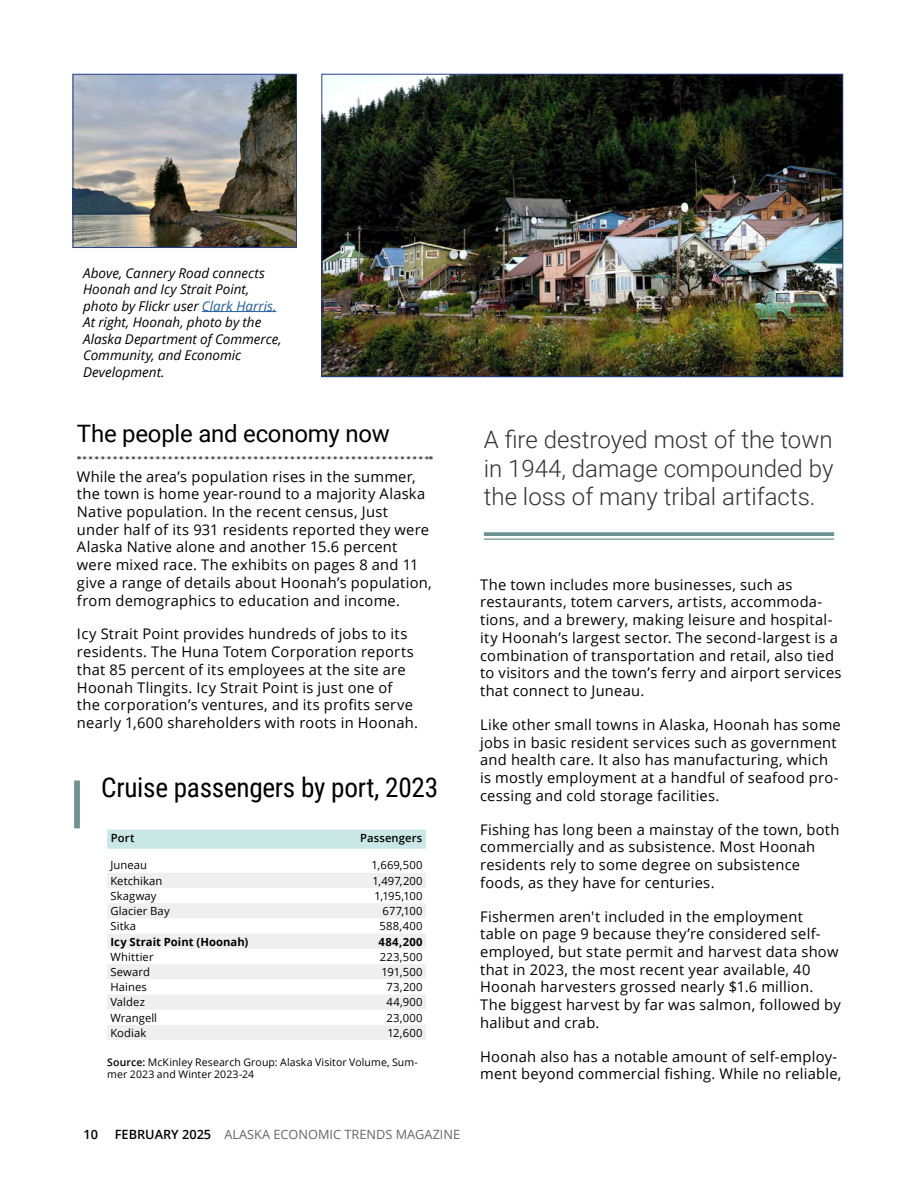
<style>
.page{position:relative;width:918px;height:1188px;background:#fff}
.page>*{position:absolute;margin:0;border:0;box-sizing:border-box;transform-origin:0 0}
.Page_Number_-_Align_Left{font:27.15px "Roboto Condensed";letter-spacing:-.01em;color:#000}
.Page_Number_-_Align_Left-2{font:300 24px/28.5px "Roboto";color:#333;text-align:justify}
.Article_subheads{font:24px "Roboto";letter-spacing:-.01em;color:#000}
.Text{font:14.7px/17.7px "Open Sans";letter-spacing:.015em;color:#000}
.Page_Number_-_Align_Left-3{font:italic 13.5px/16.5px "Open Sans";color:#000}
.t1{font:12.75px "Open Sans";color:#666}
.t2{font:600 12.75px "Open Sans";color:#000}
.Page_Number_-_Align_Left-4{font:11.25px "Open Sans";letter-spacing:.01em;color:#000}
.Page_Number_-_Align_Left-5{font:700 11.25px "Open Sans";letter-spacing:.005em;color:#000}
.Page_Number_-_Align_Left-6{font:600 11.25px "Open Sans";letter-spacing:.01em;color:#000}
.Page_Number_-_Align_Left-7{font:10.5px/12px "Open Sans";letter-spacing:.01em;color:#000}
.s1{color:#215e9e}
.s2{font-weight:600}
.s3{font-weight:600;color:#000}
</style>
<div class="page">
<img style="left:323px;top:76px;width:518px;height:299px">
<div style="left:321px;top:74px;width:522px;height:303px;border:1px solid #25408f"></div>
<img style="left:75px;top:76px;width:220px;height:170px">
<div style="left:73px;top:74px;width:224px;height:174px;border:1px solid #25408f"></div>
<svg style="left:78px;top:456px;width:353px;height:3px"></svg>
<svg style="left:484px;top:532px;width:350px;height:4px"></svg>
<hr style="left:484px;top:539px;width:350px;height:1px;background:#6a9392">
<div style="left:107px;top:830px;width:319px;height:19px;background:#c9e8e5"></div>
<svg style="left:107px;top:873px;width:319px;height:167px;fill:#efeff0"></svg>
<div style="left:74px;top:781px;width:6px;height:47px;background:#6a9392"></div>
<hr style="left:202px;top:311px;width:74px;height:1px;background:#215e9e">
<p class="Page_Number_-_Align_Left-3" style="left:83px;top:264px;width:200px">Above, Cannery Road connects<br>Hoonah and Icy Strait Point, photo by Flickr user <span class="s1">Clark Harris.<br></span>At right, Hoonah, photo by the<br>Alaska Department of Commerce,<br>Community, and Economic<br>Development.</p>
<p class="Article_subheads" style="left:77px;top:417px;width:314px">The people and economy now</p>
<p class="Text" style="left:77px;top:467px;width:356px">While the area’s population rises in the summer, the town is home year-round to a majority Alaska Native population. In the recent census, Just under half of its 931 residents reported they were Alaska Native alone and another 15.6 percent were mixed race. The exhibits on pages 8 and 11 give a range of details about Hoonah’s population, from demographics to education and income.</p>
<p class="Text" style="left:77px;top:625px;width:343px">Icy Strait Point provides hundreds of jobs to its residents. The Huna Totem Corporation reports that 85 percent of its employees at the site are Hoonah Tlingits. Icy Strait Point is just one of the corporation’s ventures, and its profits serve nearly 1,600 shareholders with roots in Hoonah.</p>
<p class="Page_Number_-_Align_Left" style="left:101px;top:768px;width:338px">Cruise passengers by port, 2023</p>
<p class="Page_Number_-_Align_Left-6" style="left:111px;top:830px;width:25px">Port</p>
<p class="Page_Number_-_Align_Left-6" style="left:360px;top:830px;width:64px">Passengers</p>
<p class="Page_Number_-_Align_Left-4" style="left:110px;top:858px;width:38px">Juneau</p>
<p class="Page_Number_-_Align_Left-4" style="left:372px;top:858px;width:53px">1,669,500</p>
<p class="Page_Number_-_Align_Left-4" style="left:110px;top:873px;width:53px">Ketchikan</p>
<p class="Page_Number_-_Align_Left-4" style="left:372px;top:873px;width:52px">1,497,200</p>
<p class="Page_Number_-_Align_Left-4" style="left:110px;top:888px;width:48px">Skagway</p>
<p class="Page_Number_-_Align_Left-4" style="left:374px;top:888px;width:50px">1,195,100</p>
<p class="Page_Number_-_Align_Left-4" style="left:110px;top:903px;width:61px">Glacier Bay</p>
<p class="Page_Number_-_Align_Left-4" style="left:383px;top:903px;width:42px">677,100</p>
<p class="Page_Number_-_Align_Left-4" style="left:110px;top:919px;width:27px">Sitka</p>
<p class="Page_Number_-_Align_Left-4" style="left:380px;top:919px;width:45px">588,400</p>
<p class="Page_Number_-_Align_Left-5" style="left:110px;top:934px;width:139px">Icy Strait Point (Hoonah)</p>
<p class="Page_Number_-_Align_Left-5" style="left:379px;top:934px;width:46px">484,200</p>
<p class="Page_Number_-_Align_Left-4" style="left:110px;top:949px;width:45px">Whittier</p>
<p class="Page_Number_-_Align_Left-4" style="left:380px;top:949px;width:44px">223,500</p>
<p class="Page_Number_-_Align_Left-4" style="left:110px;top:964px;width:41px">Seward</p>
<p class="Page_Number_-_Align_Left-4" style="left:382px;top:964px;width:43px">191,500</p>
<p class="Page_Number_-_Align_Left-4" style="left:110px;top:979px;width:38px">Haines</p>
<p class="Page_Number_-_Align_Left-4" style="left:387px;top:979px;width:38px">73,200</p>
<p class="Page_Number_-_Align_Left-4" style="left:110px;top:995px;width:36px">Valdez</p>
<p class="Page_Number_-_Align_Left-4" style="left:386px;top:995px;width:38px">44,900</p>
<p class="Page_Number_-_Align_Left-4" style="left:110px;top:1010px;width:48px">Wrangell</p>
<p class="Page_Number_-_Align_Left-4" style="left:386px;top:1010px;width:38px">23,000</p>
<p class="Page_Number_-_Align_Left-4" style="left:110px;top:1025px;width:37px">Kodiak</p>
<p class="Page_Number_-_Align_Left-4" style="left:388px;top:1025px;width:37px">12,600</p>
<p class="Page_Number_-_Align_Left-7" style="left:107px;top:1056px;width:312px"><span class="s2">Source:</span> McKinley Research Group: Alaska Visitor Volume, Sum&shy;mer 2023 and Winter 2023-24</p>
<p class="t2" style="left:84px;top:1126px;width:16px">10</p>
<p class="t1" style="left:115px;top:1126px;width:347px"><span class="s3">FEBRUARY 2025</span> ALASKA ECONOMIC TRENDS MAGAZINE</p>
<p class="Page_Number_-_Align_Left-2" style="left:484px;top:425px;width:351px">A fire destroyed most of the town in 1944, damage compounded by the loss of many tribal artifacts.</p>
<p class="Text" style="left:480px;top:575px;width:363px">The town includes more businesses, such as restaurants, totem carvers, artists, accommoda&shy;tions, and a brewery, making leisure and hospital&shy;ity Hoonah’s largest sector. The second-largest is a combination of transportation and retail, also tied to visitors and the town’s ferry and airport services that connect to Juneau.</p>
<p class="Text" style="left:480px;top:715px;width:362px">Like other small towns in Alaska, Hoonah has some jobs in basic resident services such as government and health care. It also has manufacturing, which is mostly employment at a handful of seafood pro&shy;cessing and cold storage facilities.</p>
<p class="Text" style="left:480px;top:820px;width:361px">Fishing has long been a mainstay of the town, both commercially and as subsistence. Most Hoonah residents rely to some degree on subsistence foods, as they have for centuries.</p>
<p class="Text" style="left:480px;top:907px;width:362px">Fishermen aren't included in the employment table on page 9 because they’re considered self&shy;employed, but state permit and harvest data show that in 2023, the most recent year available, 40<br>Hoonah harvesters grossed nearly $1.6 million.<br>The biggest harvest by far was salmon, followed by halibut and crab.</p>
<p class="Text" style="left:480px;top:1047px;width:363px">Hoonah also has a notable amount of self-employ&shy;ment beyond commercial fishing. While no reliable,</p>
</div>
